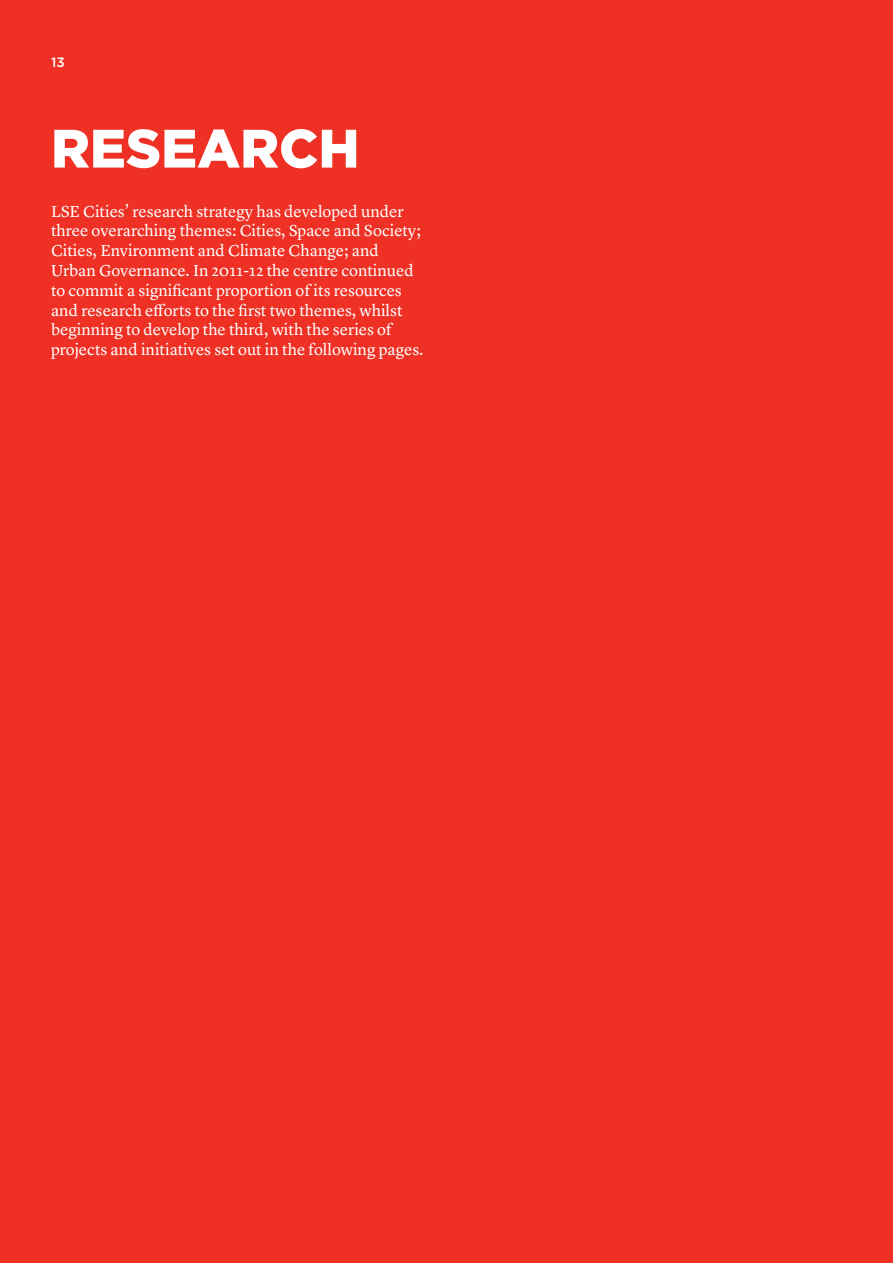
<style>
.page{position:relative;width:893px;height:1263px;background:#ee3124}
.page>*{position:absolute;margin:0;border:0;box-sizing:border-box;transform-origin:0 0}
.t1{font:900 54px "Gotham";color:#fff}
.t2{font:16.5px/19.8px "Lyon Text";color:#fff}
.t3{font:500 13.5px "Gotham";color:#fff}
</style>
<div class="page">
<p class="t3" style="left:51px;top:54px;width:15px">13</p>
<h1 class="t1" style="left:51px;top:111px;width:310px">RESEARCH</h1>
<p class="t2" style="left:51px;top:200px;width:374px">LSE Cities’ research strategy has developed under three overarching themes: Cities, Space and Society; Cities, Environment and Climate Change; and Urban Governance. In 2011-12 the centre continued to commit a significant proportion of its resources and research efforts to the first two themes, whilst beginning to develop the third, with the series of projects and initiatives set out in the following pages.</p>
</div>
